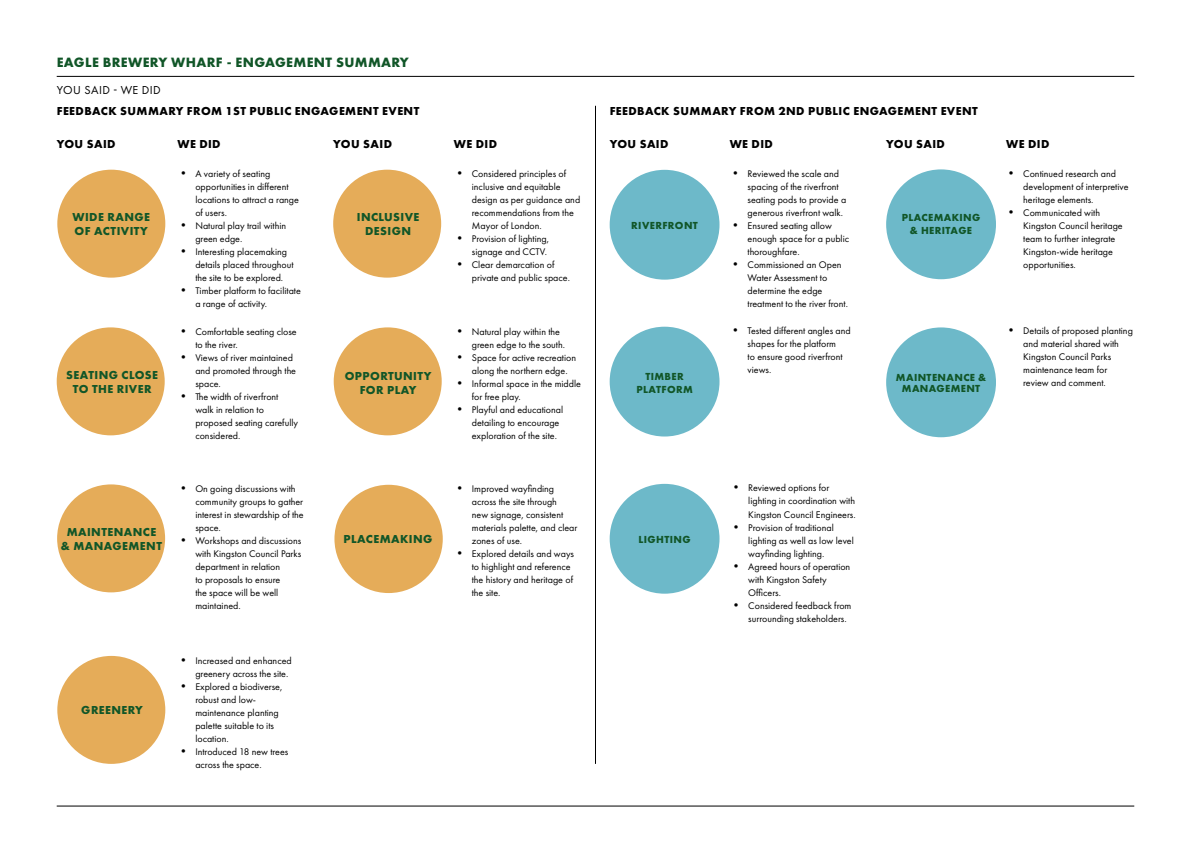
<style>
.page{position:relative;width:1191px;height:842px;background:#fff}
.page>*{position:absolute;margin:0;border:0;box-sizing:border-box;transform-origin:0 0}
.t1{font:700 14px "Futura PT";letter-spacing:.025em;color:#115628}
.t2{font:700 12px "Futura PT";letter-spacing:.035em;color:#000}
.t3{font:700 12px/14px "Futura PT";letter-spacing:.035em;color:#115628;text-align:center}
.t4{font:12px "Futura PT";letter-spacing:.035em;color:#000}
.t5{font:700 10.6px/12.9px "Futura PT";letter-spacing:.035em;color:#115628;text-align:center}
.t6{font:700 10.4px/10.4px "Futura PT";letter-spacing:.035em;color:#115628;text-align:center}
.t7{font:10px/13px "Futura PT";color:#000}
.s1{font-size:12px}
</style>
<div class="page">
<div style="left:609px;top:170px;width:110px;height:110px;background:#6db9c9;border-radius:50%"></div>
<div style="left:609px;top:327px;width:110px;height:109px;background:#6db9c9;border-radius:50%"></div>
<div style="left:886px;top:169px;width:110px;height:110px;background:#6db9c9;border-radius:50%"></div>
<div style="left:886px;top:327px;width:110px;height:110px;background:#6db9c9;border-radius:50%"></div>
<div style="left:609px;top:484px;width:110px;height:110px;background:#6db9c9;border-radius:50%"></div>
<hr style="left:57px;top:76px;width:1077px;height:1px;background:#000">
<div style="left:57px;top:170px;width:108px;height:108px;background:#e5ac59;border-radius:50%"></div>
<div style="left:57px;top:327px;width:108px;height:108px;background:#e5ac59;border-radius:50%"></div>
<div style="left:57px;top:484px;width:108px;height:108px;background:#e5ac59;border-radius:50%"></div>
<div style="left:57px;top:656px;width:108px;height:108px;background:#e5ac59;border-radius:50%"></div>
<div style="left:334px;top:327px;width:108px;height:108px;background:#e5ac59;border-radius:50%"></div>
<div style="left:333px;top:170px;width:108px;height:108px;background:#e5ac59;border-radius:50%"></div>
<div style="left:334px;top:485px;width:109px;height:108px;background:#e5ac59;border-radius:50%"></div>
<hr style="left:595px;top:106px;width:1px;height:658px;background:#000">
<hr style="left:57px;top:806px;width:1077px;height:1px;background:#000">
<h1 class="t1" style="left:57px;top:54px;width:354px">EAGLE BREWERY WHARF - ENGAGEMENT SUMMARY</h1>
<p class="t4" style="left:57px;top:83px;width:106px">YOU SAID - WE DID</p>
<p class="t2" style="left:57px;top:103px;width:364px">FEEDBACK SUMMARY FROM 1ST PUBLIC ENGAGEMENT EVENT</p>
<p class="t2" style="left:610px;top:103px;width:369px">FEEDBACK SUMMARY FROM 2ND PUBLIC ENGAGEMENT EVENT</p>
<p class="t2" style="left:57px;top:136px;width:60px">YOU SAID</p>
<p class="t2" style="left:177px;top:136px;width:45px">WE DID</p>
<p class="t2" style="left:610px;top:136px;width:60px">YOU SAID</p>
<p class="t2" style="left:729px;top:136px;width:45px">WE DID</p>
<p class="t2" style="left:333px;top:136px;width:60px">YOU SAID</p>
<p class="t2" style="left:454px;top:136px;width:45px">WE DID</p>
<p class="t3" style="left:73px;top:210px;width:79px;text-align:left">WIDE RANGE<br>OF ACTIVITY</p>
<p class="t6" style="left:78px;top:367px;width:72px">IMPROVE<br>WAYFINDING<br>ENHANCE</p>
<p class="t3" style="left:66px;top:368px;width:93px">SEATING CLOSE<br>TO THE RIVER</p>
<p class="t3" style="left:61px;top:525px;width:103px">MAINTENANCE &amp; MANAGEMENT</p>
<p class="t3" style="left:81px;top:703px;width:63px">GREENERY</p>
<p class="t7" style="left:195px;top:167px;width:105px;text-indent:-18px"><span class="s1">•</span> A variety of seating opportunities in different locations to attract a range of users.</p>
<p class="t7" style="left:195px;top:219px;width:92px;text-indent:-18px"><span class="s1">•</span> Natural play trail within green edge.</p>
<p class="t7" style="left:195px;top:245px;width:100px;text-indent:-18px"><span class="s1">•</span> Interesting placemaking details placed throughout the site to be explored.</p>
<p class="t7" style="left:195px;top:284px;width:107px;text-indent:-18px"><span class="s1">•</span> Timber platform to facilitate a range of activity.</p>
<p class="t7" style="left:195px;top:325px;width:103px;text-indent:-18px"><span class="s1">•</span> Comfortable seating close to the river.</p>
<p class="t7" style="left:195px;top:351px;width:102px;text-indent:-18px"><span class="s1">•</span> Views of river maintained and promoted through the space.</p>
<p class="t7" style="left:195px;top:390px;width:104px;text-indent:-18px"><span class="s1">•</span> The width of riverfront walk in relation to proposed seating carefully considered.</p>
<p class="t7" style="left:195px;top:482px;width:110px;text-indent:-18px"><span class="s1">•</span> On going discussions with community groups to gather interest in stewardship of the space.</p>
<p class="t7" style="left:195px;top:534px;width:107px;text-indent:-18px"><span class="s1">•</span> Workshops and discussions with Kingston Council Parks department in relation<br>to proposals to ensure<br>the space will be well maintained.</p>
<p class="t7" style="left:195px;top:654px;width:98px;text-indent:-18px"><span class="s1">•</span> Increased and enhanced greenery across the site.</p>
<p class="t7" style="left:195px;top:680px;width:88px;text-indent:-18px"><span class="s1">•</span> Explored a biodiverse, robust and low&shy;maintenance planting palette suitable to its location.</p>
<p class="t7" style="left:195px;top:745px;width:95px;text-indent:-18px"><span class="s1">•</span> Introduced 18 new trees across the space.</p>
<p class="t3" style="left:357px;top:210px;width:64px">INCLUSIVE<br>DESIGN</p>
<p class="t6" style="left:355px;top:367px;width:72px">IMPROVE<br>WAYFINDING<br>ENHANCE</p>
<p class="t3" style="left:345px;top:368px;width:88px">OPPORTUNITY<br>FOR PLAY</p>
<p class="t3" style="left:343px;top:532px;width:90px">PLACEMAKING</p>
<p class="t7" style="left:472px;top:167px;width:110px;text-indent:-18px"><span class="s1">•</span> Considered principles of inclusive and equitable design as per guidance and recommendations from the<br>Mayor of London.</p>
<p class="t7" style="left:454px;top:232px;width:97px;text-align:right"><span class="s1">•</span> Provision of lighting, signage and CCTV.</p>
<p class="t7" style="left:472px;top:258px;width:100px;text-indent:-18px"><span class="s1">•</span> Clear demarcation of private and public space.</p>
<p class="t7" style="left:472px;top:325px;width:95px;text-indent:-18px"><span class="s1">•</span> Natural play within the green edge to the south.</p>
<p class="t7" style="left:472px;top:351px;width:106px;text-indent:-18px"><span class="s1">•</span> Space for active recreation along the northern edge.</p>
<p class="t7" style="left:472px;top:377px;width:111px;text-indent:-18px"><span class="s1">•</span> Informal space in the middle for free play.</p>
<p class="t7" style="left:472px;top:403px;width:93px;text-indent:-18px"><span class="s1">•</span> Playful and educational detailing to encourage exploration of the site.</p>
<p class="t7" style="left:472px;top:482px;width:107px;text-indent:-18px"><span class="s1">•</span> Improved wayfinding across the site through<br>new signage, consistent materials palette, and clear zones of use.</p>
<p class="t7" style="left:472px;top:547px;width:104px;text-indent:-18px"><span class="s1">•</span> Explored details and ways to highlight and reference the history and heritage of the site.</p>
<p class="t5" style="left:631px;top:218px;width:68px">RIVERFRONT</p>
<p class="t5" style="left:636px;top:369px;width:58px">TIMBER<br>PLATFORM</p>
<p class="t7" style="left:747px;top:168px;width:100px;text-indent:-18px"><span class="s1">•</span> Reviewed the scale and spacing of the riverfront seating pods to provide a generous riverfront walk.</p>
<p class="t7" style="left:747px;top:220px;width:103px;text-indent:-18px"><span class="s1">•</span> Ensured seating allow enough space for a public thoroughfare.</p>
<p class="t7" style="left:747px;top:259px;width:102px;text-indent:-18px"><span class="s1">•</span> Commissioned an Open<br>Water Assessment to determine the edge treatment to the river front.</p>
<p class="t7" style="left:747px;top:324px;width:105px;text-indent:-18px"><span class="s1">•</span> Tested different angles and shapes for the platform<br>to ensure good riverfront views.</p>
<p class="t5" style="left:638px;top:532px;width:54px">LIGHTING</p>
<p class="t7" style="left:748px;top:482px;width:109px;text-indent:-18px"><span class="s1">•</span> Reviewed options for lighting in coordination with<br>Kingston Council Engineers.</p>
<p class="t7" style="left:748px;top:521px;width:107px;text-indent:-18px"><span class="s1">•</span> Provision of traditional lighting as well as low level wayfinding lighting.</p>
<p class="t7" style="left:748px;top:560px;width:104px;text-indent:-18px"><span class="s1">•</span> Agreed hours of operation with Kingston Safety<br>Officers.</p>
<p class="t7" style="left:748px;top:599px;width:105px;text-indent:-18px"><span class="s1">•</span> Considered feedback from surrounding stakeholders.</p>
<p class="t2" style="left:886px;top:136px;width:60px">YOU SAID</p>
<p class="t2" style="left:1006px;top:136px;width:45px">WE DID</p>
<p class="t5" style="left:901px;top:211px;width:80px">PLACEMAKING &amp; HERITAGE</p>
<p class="t5" style="left:896px;top:372px;width:92px;line-height:10.6px">MAINTENANCE &amp;<br>MANAGEMENT</p>
<p class="t7" style="left:1023px;top:168px;width:107px;text-indent:-18px"><span class="s1">•</span> Continued research and development of interpretive heritage elements.</p>
<p class="t7" style="left:1023px;top:207px;width:101px;text-indent:-18px"><span class="s1">•</span> Communicated with<br>Kingston Council heritage team to further integrate<br>Kingston-wide heritage opportunities.</p>
<p class="t7" style="left:1023px;top:324px;width:111px;text-indent:-18px"><span class="s1">•</span> Details of proposed planting and material shared with<br>Kingston Council Parks maintenance team for review and comment.</p>
</div>
